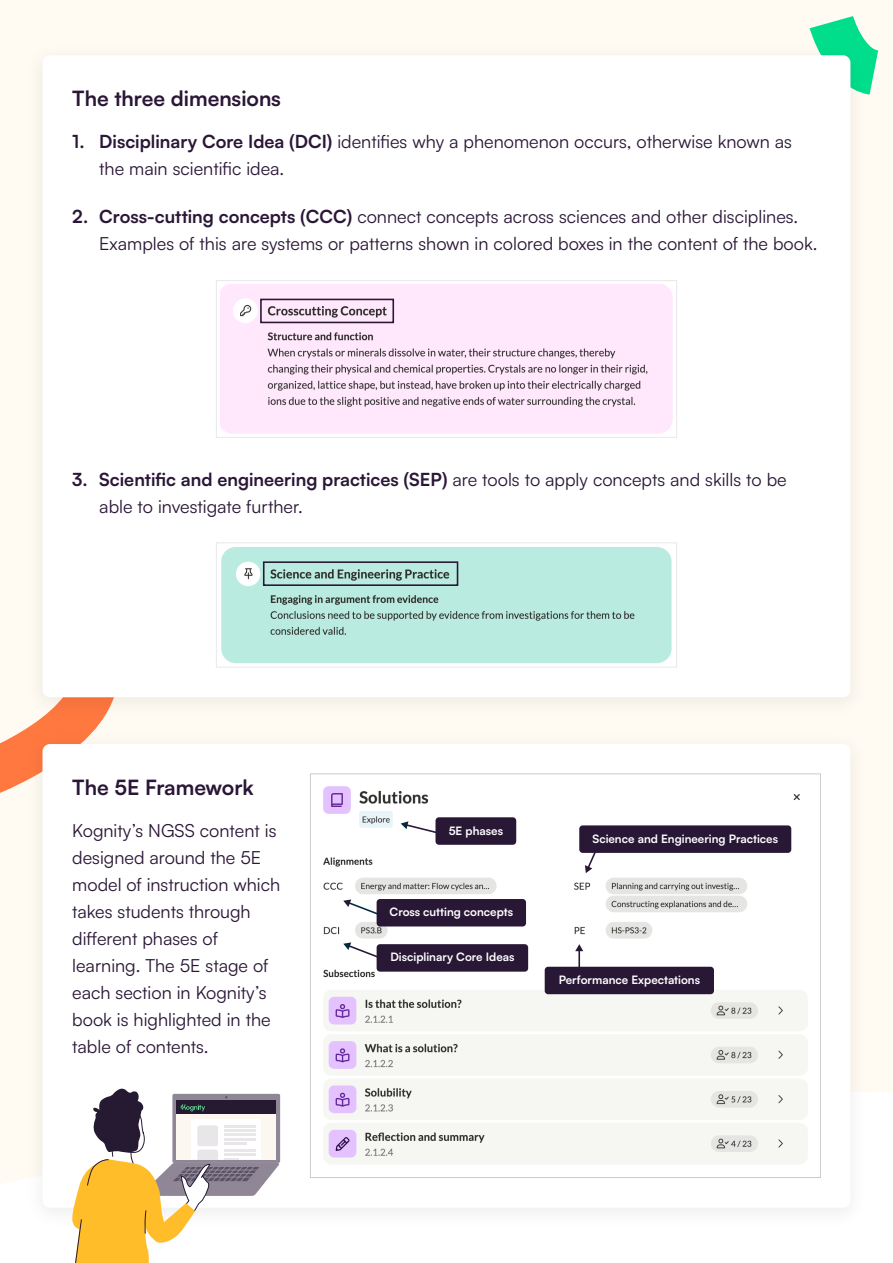
<style>
.page{position:relative;width:893px;height:1263px;background:#fff}
.page>*{position:absolute;margin:0;border:0;box-sizing:border-box;transform-origin:0 0}
.t1{font:700 21px "Satoshi";color:#2a1636}
.t2{font:18px/27px "Satoshi";color:#2a1636}
.t3{font:700 11.55px "Satoshi";color:#fff}
.s1{font-weight:700}
</style>
<div class="page">
<div style="left:0;top:0;width:893px;height:1184px;background:#fffaf2"></div>
<svg style="left:0;top:627px;width:145px;height:197px"></svg>
<svg style="left:786px;top:0;width:107px;height:124px"></svg>
<div style="left:24px;top:41px;width:845px;height:679px;background:#fcf7ef"></div>
<div style="left:43px;top:55px;width:807px;height:642px;background:#fff;border-radius:7px"></div>
<div style="left:24px;top:729px;width:845px;height:502px;background:#000;opacity:.07"></div>
<div style="left:43px;top:744px;width:807px;height:464px;background:#fff;border-radius:7px"></div>
<img style="left:323px;top:786px;width:485px;height:378px">
<svg style="left:585px;top:853px;width:18px;height:20px"></svg>
<svg style="left:575px;top:944px;width:8px;height:7px"></svg>
<hr style="left:578px;top:949px;width:2px;height:33px;background:#291736">
<svg style="left:401px;top:821px;width:34px;height:13px"></svg>
<svg style="left:343px;top:899px;width:36px;height:17px"></svg>
<svg style="left:343px;top:942px;width:37px;height:17px"></svg>
<div style="left:435px;top:817px;width:81px;height:28px;background:#291736;border-radius:3px"></div>
<div style="left:377px;top:899px;width:149px;height:27px;background:#291736;border-radius:3px"></div>
<div style="left:579px;top:825px;width:212px;height:28px;background:#291736;border-radius:3px"></div>
<div style="left:377px;top:944px;width:151px;height:28px;background:#291736;border-radius:3px"></div>
<div style="left:545px;top:967px;width:169px;height:27px;background:#291736;border-radius:3px"></div>
<img style="left:221px;top:285px;width:452px;height:149px">
<div style="left:216px;top:280px;width:461px;height:158px;border:1px solid #e8e8eb"></div>
<div style="left:260px;top:299px;width:134px;height:24px;border:2px solid #291736"></div>
<img style="left:221px;top:547px;width:451px;height:117px">
<div style="left:216px;top:542px;width:461px;height:125px;border:1px solid #e8e8eb"></div>
<div style="left:263px;top:561px;width:195px;height:25px;border:2px solid #291736"></div>
<svg style="left:71px;top:1088px;width:209px;height:175px"></svg>
<p class="t1" style="left:72px;top:83px;width:210px">The three dimensions</p>
<p class="t2" style="left:99px;top:128px;width:694px;text-indent:-27px"><span class="s1">1. Disciplinary Core Idea (DCI)</span> identifies why a phenomenon occurs, otherwise known as the main scientific idea.</p>
<p class="t2" style="left:99px;top:203px;width:720px;text-indent:-27px"><span class="s1">2. Cross-cutting concepts (CCC)</span> connect concepts across sciences and other disciplines.<br>Examples of this are systems or patterns shown in colored boxes in the content of the book.</p>
<p class="t2" style="left:99px;top:465px;width:689px;text-indent:-27px"><span class="s1">3. Scientific and engineering practices (SEP)</span> are tools to apply concepts and skills to be able to investigate further.</p>
<p class="t1" style="left:72px;top:772px;width:183px">The 5E Framework</p>
<p class="t2" style="left:72px;top:816px;width:209px">Kognity’s NGSS content is designed around the 5E model of instruction which takes students through different phases of learning. The 5E stage of each section in Kognity’s book is highlighted in the table of contents.</p>
<p class="t3" style="left:449px;top:822px;width:56px">5E phases</p>
<p class="t3" style="left:390px;top:904px;width:125px">Cross cutting concepts</p>
<p class="t3" style="left:390px;top:949px;width:126px">Disciplinary Core Ideas</p>
<p class="t3" style="left:592px;top:830px;width:187px">Science and Engineering Practices</p>
<p class="t3" style="left:559px;top:971px;width:143px">Performance Expectations</p>
</div>
